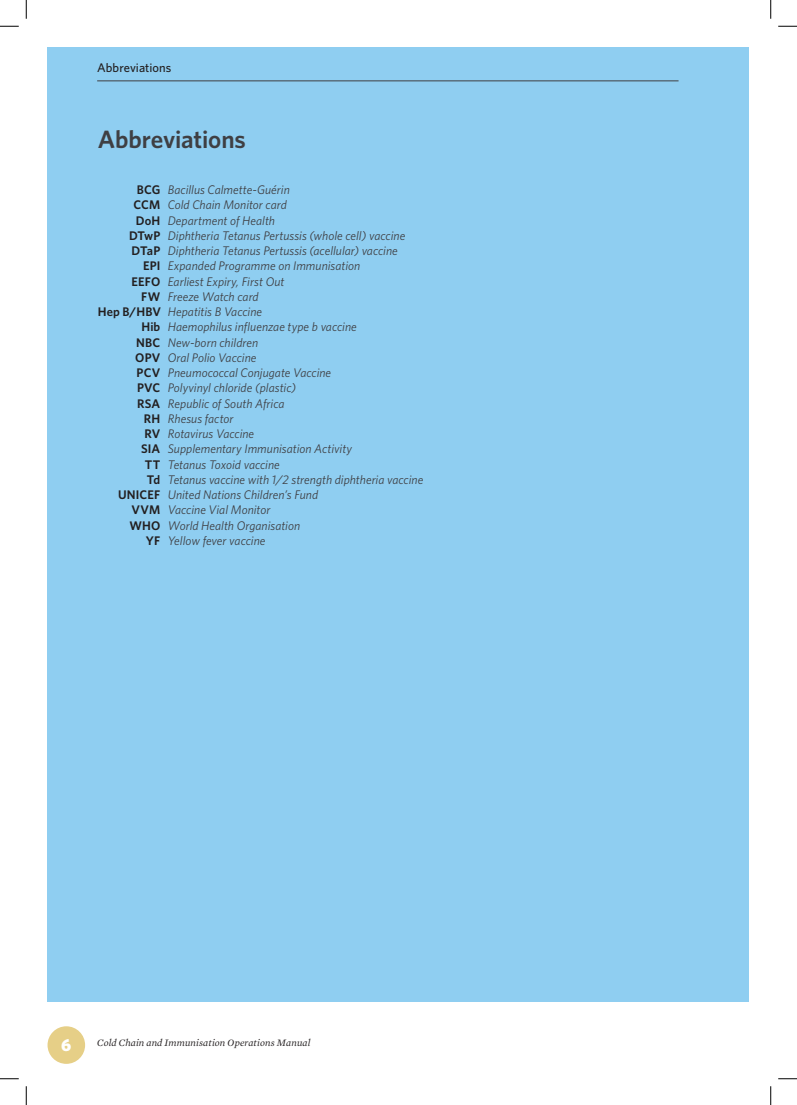
<style>
.page{position:relative;width:797px;height:1105px;background:#fff}
.page>*{position:absolute;margin:0;border:0;box-sizing:border-box;transform-origin:0 0}
.t1{font:600 25px "Whitney HTF";letter-spacing:-.005em;color:#3f3f43}
.t2{font:900 17.5px "Whitney HTF";color:#fff}
.t3{font:italic 12.5px "Whitney HTF";color:#3f3f43}
.t4{font:500 12.5px "Whitney HTF";letter-spacing:.005em;color:#231f20}
.t5{font:italic 10px "Mercury Text G1";letter-spacing:.01em;color:#231f20}
.s1{font-weight:600;font-style:normal;color:#231f20}
</style>
<div class="page">
<div style="left:48px;top:48px;width:701px;height:954px;background:#8fcef1"></div>
<hr style="left:97px;top:81px;width:581px;height:1px;background:#3f3f43">
<div style="left:48px;top:1026px;width:37px;height:38px;background:#e6cf87;border-radius:50%"></div>
<svg style="left:0;top:25px;width:19px;height:2px"></svg>
<svg style="left:778px;top:25px;width:19px;height:2px"></svg>
<svg style="left:0;top:1078px;width:19px;height:1px"></svg>
<svg style="left:778px;top:1078px;width:19px;height:1px"></svg>
<svg style="left:25px;top:0;width:2px;height:19px"></svg>
<svg style="left:25px;top:1086px;width:2px;height:19px"></svg>
<svg style="left:770px;top:0;width:1px;height:19px"></svg>
<svg style="left:770px;top:1086px;width:1px;height:19px"></svg>
<p class="t4" style="left:97px;top:60px;width:76px">Abbreviations</p>
<h1 class="t1" style="left:98px;top:124px;width:150px">Abbreviations</h1>
<p class="t3" style="left:137px;top:182px;width:154px"><span class="s1">BCG</span> Bacillus Calmette-Guérin</p>
<p class="t3" style="left:134px;top:198px;width:155px"><span class="s1">CCM</span> Cold Chain Monitor card</p>
<p class="t3" style="left:136px;top:213px;width:141px"><span class="s1">DoH</span> Department of Health</p>
<p class="t3" style="left:129px;top:228px;width:278px"><span class="s1">DTwP</span> Diphtheria Tetanus Pertussis (whole cell) vaccine</p>
<p class="t3" style="left:132px;top:243px;width:268px"><span class="s1">DTaP</span> Diphtheria Tetanus Pertussis (acellular) vaccine</p>
<p class="t3" style="left:143px;top:259px;width:219px"><span class="s1">EPI</span> Expanded Programme on Immunisation</p>
<p class="t3" style="left:131px;top:274px;width:154px"><span class="s1">EEFO</span> Earliest Expiry, First Out</p>
<p class="t3" style="left:141px;top:289px;width:119px"><span class="s1">FW</span> Freeze Watch card</p>
<p class="t3" style="left:98px;top:304px;width:166px"><span class="s1">Hep B/HBV</span> Hepatitis B Vaccine</p>
<p class="t3" style="left:141px;top:320px;width:217px"><span class="s1">Hib</span> Haemophilus influenzae type b vaccine</p>
<p class="t3" style="left:136px;top:335px;width:123px"><span class="s1">N BC</span> New-born children</p>
<p class="t3" style="left:135px;top:350px;width:123px"><span class="s1">OPV</span> Oral Polio Vaccine</p>
<p class="t3" style="left:137px;top:365px;width:196px"><span class="s1">PCV</span> Pneumococcal Conjugate Vaccine</p>
<p class="t3" style="left:137px;top:381px;width:160px"><span class="s1">PVC</span> Polyvinyl chloride (plastic)</p>
<p class="t3" style="left:137px;top:396px;width:149px"><span class="s1">RSA</span> Republic of South Africa</p>
<p class="t3" style="left:144px;top:411px;width:91px"><span class="s1">RH</span> Rhesus factor</p>
<p class="t3" style="left:144px;top:426px;width:111px"><span class="s1">RV</span> Rotavirus Vaccine</p>
<p class="t3" style="left:141px;top:442px;width:212px"><span class="s1">SIA</span> Supplementary Immunisation Activity</p>
<p class="t3" style="left:145px;top:457px;width:136px"><span class="s1">TT</span> Tetanus Toxoid vaccine</p>
<p class="t3" style="left:147px;top:472px;width:278px"><span class="s1">Td</span> Tetanus vaccine with 1/2 strength diphtheria vaccine</p>
<p class="t3" style="left:118px;top:487px;width:201px"><span class="s1">UN ICEF</span> United Nations Children’s Fund</p>
<p class="t3" style="left:132px;top:503px;width:140px"><span class="s1">VVM</span> Vaccine Vial Monitor</p>
<p class="t3" style="left:129px;top:518px;width:172px"><span class="s1">WHO</span> World Health Organisation</p>
<p class="t3" style="left:146px;top:533px;width:121px"><span class="s1">YF</span> Yellow fever vaccine</p>
<h2 class="t2" style="left:61px;top:1035px;width:12px">6</h2>
<p class="t5" style="left:97px;top:1037px;width:215px">Cold Chain and Immunisation Operations Manual</p>
</div>
